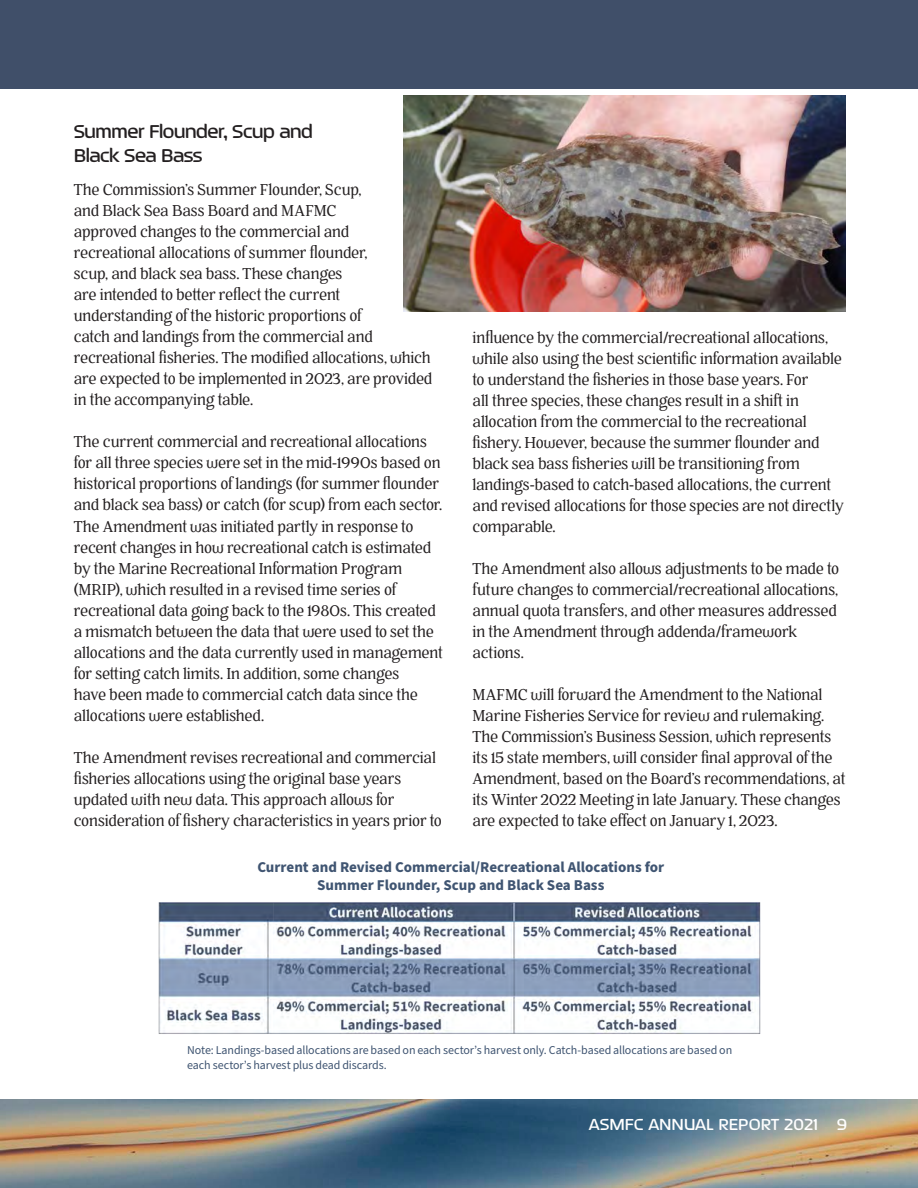
<style>
.page{position:relative;width:918px;height:1188px;background:#fff}
.page>*{position:absolute;margin:0;border:0;box-sizing:border-box;transform-origin:0 0}
.t1{font:500 21px "September";letter-spacing:-.02em;color:#231f20}
.t2{font:500 18px "September";color:#fff}
.t3{font:16.5px/21px "Battlefin";letter-spacing:-.015em;color:#231f20}
.t4{font:700 15px "Source Sans Pro";color:#405572}
.t5{font:12px/15px "Source Sans Pro";letter-spacing:-.01em;color:#405572}
</style>
<div class="page">
<img style="left:0;top:1100px;width:1px;height:88px">
<img style="left:1px;top:1100px;width:917px;height:88px">
<img style="left:158px;top:902px;width:603px;height:132px">
<img style="left:403px;top:95px;width:443px;height:216px">
<div style="left:0;top:0;width:918px;height:88px;background:#404f69"></div>
<p class="t1" style="left:74px;top:118px;width:241px">Summer Flounder, Scup and</p>
<p class="t1" style="left:74px;top:142px;width:130px">Black Sea Bass</p>
<p class="t3" style="left:74px;top:180px;width:360px">The Commission’s Summer Flounder, Scup,<br>and Black Sea Bass Board and MAFMC<br>approved changes to the commercial and recreational allocations of summer flounder,<br>scup, and black sea bass. These changes<br>are intended to better reflect the current understanding of the historic proportions of<br>catch and landings from the commercial and recreational fisheries. The modified allocations, which are expected to be implemented in 2023, are provided in the accompanying table.</p>
<p class="t3" style="left:74px;top:432px;width:371px">The current commercial and recreational allocations for all three species were set in the mid-1990s based on historical proportions of landings (for summer flounder and black sea bass) or catch (for scup) from each sector.<br>The Amendment was initiated partly in response to recent changes in how recreational catch is estimated by the Marine Recreational Information Program (MRIP), which resulted in a revised time series of recreational data going back to the 1980s. This created a mismatch between the data that were used to set the allocations and the data currently used in management for setting catch limits. In addition, some changes<br>have been made to commercial catch data since the allocations were established.</p>
<p class="t3" style="left:74px;top:747px;width:370px">The Amendment revises recreational and commercial fisheries allocations using the original base years updated with new data. This approach allows for consideration of fishery characteristics in years prior to</p>
<p class="t3" style="left:473px;top:328px;width:373px">influence by the commercial/recreational allocations, while also using the best scientific information available to understand the fisheries in those base years. For<br>all three species, these changes result in a shift in allocation from the commercial to the recreational fishery. However, because the summer flounder and black sea bass fisheries will be transitioning from landings-based to catch-based allocations, the current and revised allocations for those species are not directly comparable.</p>
<p class="t3" style="left:473px;top:559px;width:368px">The Amendment also allows adjustments to be made to future changes to commercial/recreational allocations, annual quota transfers, and other measures addressed in the Amendment through addenda/framework actions.</p>
<p class="t3" style="left:473px;top:685px;width:375px">MAFMC will forward the Amendment to the National Marine Fisheries Service for review and rulemaking.<br>The Commission’s Business Session, which represents its 15 state members, will consider final approval of the Amendment, based on the Board’s recommendations, at its Winter 2022 Meeting in late January. These changes are expected to take effect on January 1, 2023.</p>
<p class="t4" style="left:257px;top:857px;width:408px">Current and Revised Commercial/Recreational Allocations for</p>
<p class="t4" style="left:317px;top:875px;width:289px">Summer Flounder, Scup and Black Sea Bass</p>
<p class="t5" style="left:187px;top:1043px;width:547px">Note: Landings-based allocations are based on each sector’s harvest only. Catch-based allocations are based on each sector’s harvest plus dead discards.</p>
<p class="t2" style="left:589px;top:1113px;width:259px">ASMFC ANNUAL REPORT 2021 9</p>
</div>
